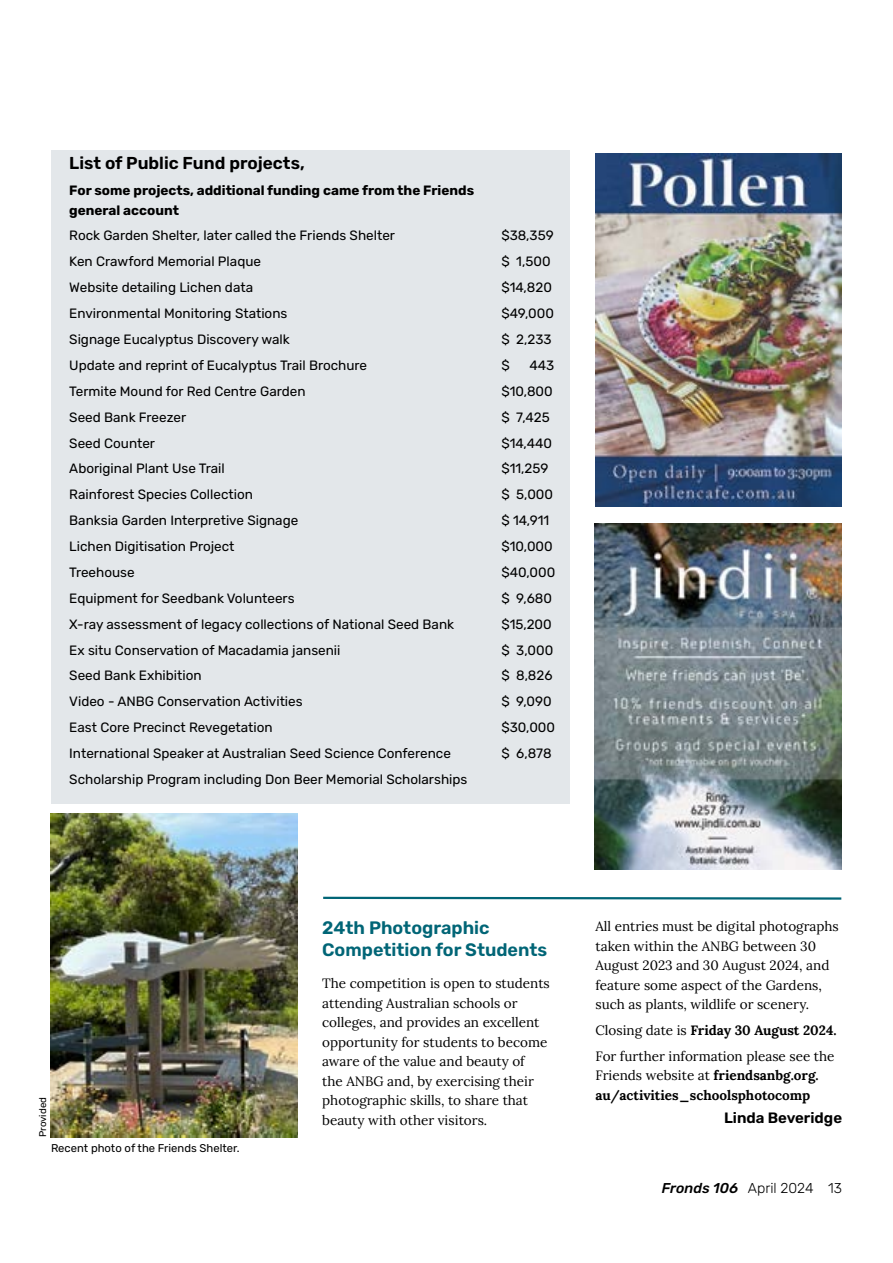
<style>
.page{position:relative;width:893px;height:1263px;background:#fff}
.page>*{position:absolute;margin:0;border:0;box-sizing:border-box;transform-origin:0 0}
.t1{font:600 18px/21.6px "Rubik";color:#006576}
.t2{font:600 17.25px "Rubik";color:#000}
.t3{font:600 15px "Rubik";color:#000}
.t4{font:300 14.25px "Rubik";color:#000}
.t5{font:13.5px "Rubik";color:#000}
.t6{font:13.5px/19.5px "Lora";color:#000}
.t7{font:700 13.5px/19.5px "Rubik";color:#000}
.t8{font:700 13.5px/19.5px "Lora";color:#000}
.t9{font:11.25px "Rubik";color:#000}
.t10{font:9.75px "Rubik";color:#000}
.s1{font-weight:700}
.s2{font-weight:400}
.s3{font-weight:500;font-style:italic}
</style>
<div class="page">
<div style="left:51px;top:150px;width:519px;height:654px;background:#e3e7ea"></div>
<img style="left:51px;top:813px;width:246px;height:324px">
<img style="left:595px;top:153px;width:247px;height:354px">
<img style="left:595px;top:523px;width:247px;height:346px">
<svg style="left:323px;top:896px;width:519px;height:4px"></svg>
<p class="t2" style="left:69px;top:153px;width:237px">List of Public Fund projects,</p>
<p class="t7" style="left:69px;top:181px;width:406px">For some projects, additional funding came from the Friends general account</p>
<p class="t5" style="left:69px;top:228px;width:327px">Rock Garden Shelter, later called the Friends Shelter</p>
<p class="t5" style="left:501px;top:228px;width:54px">$38,359</p>
<p class="t5" style="left:69px;top:254px;width:193px">Ken Crawford Memorial Plaque</p>
<p class="t5" style="left:501px;top:254px;width:51px">$ 1,500</p>
<p class="t5" style="left:69px;top:280px;width:185px">Website detailing Lichen data</p>
<p class="t5" style="left:501px;top:280px;width:52px">$14,820</p>
<p class="t5" style="left:69px;top:306px;width:220px">Environmental Monitoring Stations</p>
<p class="t5" style="left:501px;top:306px;width:54px">$49,000</p>
<p class="t5" style="left:69px;top:332px;width:222px">Signage Eucalyptus Discovery walk</p>
<p class="t5" style="left:501px;top:332px;width:52px">$ 2,233</p>
<p class="t5" style="left:69px;top:358px;width:299px">Update and reprint of Eucalyptus Trail Brochure</p>
<p class="t5" style="left:501px;top:358px;width:10px">$</p>
<p class="t5" style="left:529px;top:358px;width:26px">443</p>
<p class="t5" style="left:69px;top:383px;width:238px">Termite Mound for Red Centre Garden</p>
<p class="t5" style="left:501px;top:383px;width:53px">$10,800</p>
<p class="t5" style="left:69px;top:409px;width:118px">Seed Bank Freezer</p>
<p class="t5" style="left:501px;top:409px;width:50px">$ 7,425</p>
<p class="t5" style="left:69px;top:435px;width:87px">Seed Counter</p>
<p class="t5" style="left:501px;top:435px;width:52px">$14,440</p>
<p class="t5" style="left:69px;top:461px;width:157px">Aboriginal Plant Use Trail</p>
<p class="t5" style="left:501px;top:461px;width:49px">$11,259</p>
<p class="t5" style="left:69px;top:487px;width:185px">Rainforest Species Collection</p>
<p class="t5" style="left:501px;top:487px;width:53px">$ 5,000</p>
<p class="t5" style="left:69px;top:513px;width:231px">Banksia Garden Interpretive Signage</p>
<p class="t5" style="left:501px;top:513px;width:49px">$ 14,911</p>
<p class="t5" style="left:69px;top:539px;width:167px">Lichen Digitisation Project</p>
<p class="t5" style="left:501px;top:539px;width:53px">$10,000</p>
<p class="t5" style="left:69px;top:565px;width:67px">Treehouse</p>
<p class="t5" style="left:501px;top:565px;width:55px">$40,000</p>
<p class="t5" style="left:69px;top:590px;width:227px">Equipment for Seedbank Volunteers</p>
<p class="t5" style="left:501px;top:590px;width:52px">$ 9,680</p>
<p class="t5" style="left:69px;top:616px;width:386px">X-ray assessment of legacy collections of National Seed Bank</p>
<p class="t5" style="left:501px;top:616px;width:52px">$15,200</p>
<p class="t5" style="left:69px;top:642px;width:273px">Ex situ Conservation of Macadamia jansenii</p>
<p class="t5" style="left:501px;top:642px;width:53px">$ 3,000</p>
<p class="t5" style="left:69px;top:668px;width:134px">Seed Bank Exhibition</p>
<p class="t5" style="left:501px;top:668px;width:53px">$ 8,826</p>
<p class="t5" style="left:69px;top:694px;width:235px">Video - ANBG Conservation Activities</p>
<p class="t5" style="left:501px;top:694px;width:52px">$ 9,090</p>
<p class="t5" style="left:69px;top:720px;width:205px">East Core Precinct Revegetation</p>
<p class="t5" style="left:501px;top:720px;width:55px">$30,000</p>
<p class="t5" style="left:69px;top:746px;width:383px">International Speaker at Australian Seed Science Conference</p>
<p class="t5" style="left:501px;top:746px;width:52px">$ 6,878</p>
<p class="t5" style="left:69px;top:772px;width:400px">Scholarship Program including Don Beer Memorial Scholarships</p>
<p class="t10" style="left:37px;top:1137px;width:42px;rotate:-90deg">Provided</p>
<p class="t9" style="left:51px;top:1142px;width:190px">Recent photo of the Friends Shelter.</p>
<h1 class="t1" style="left:322px;top:918px;width:227px">24th Photographic<br>Competition for Students</h1>
<p class="t6" style="left:322px;top:973px;width:229px">The competition is open to students attending Australian schools or colleges, and provides an excellent opportunity for students to become aware of the value and beauty of<br>the ANBG and, by exercising their photographic skills, to share that beauty with other visitors.</p>
<p class="t6" style="left:595px;top:916px;width:245px">All entries must be digital photographs taken within the ANBG between 30<br>August 2023 and 30 August 2024, and feature some aspect of the Gardens, such as plants, wildlife or scenery.</p>
<p class="t6" style="left:595px;top:1016px;width:243px;line-height:26px">Closing date is <span class="s1">Friday 30 August 2024.<br></span>For further information please see the</p>
<p class="t8" style="left:595px;top:1064px;width:225px"><span class="s2">Friends website at</span> friendsanbg.org. au/activities_schoolsphotocomp</p>
<p class="t3" style="left:724px;top:1109px;width:120px">Linda Beveridge</p>
<p class="t4" style="left:662px;top:1180px;width:182px"><span class="s3">Fronds 106</span> April 2024 13</p>
</div>
